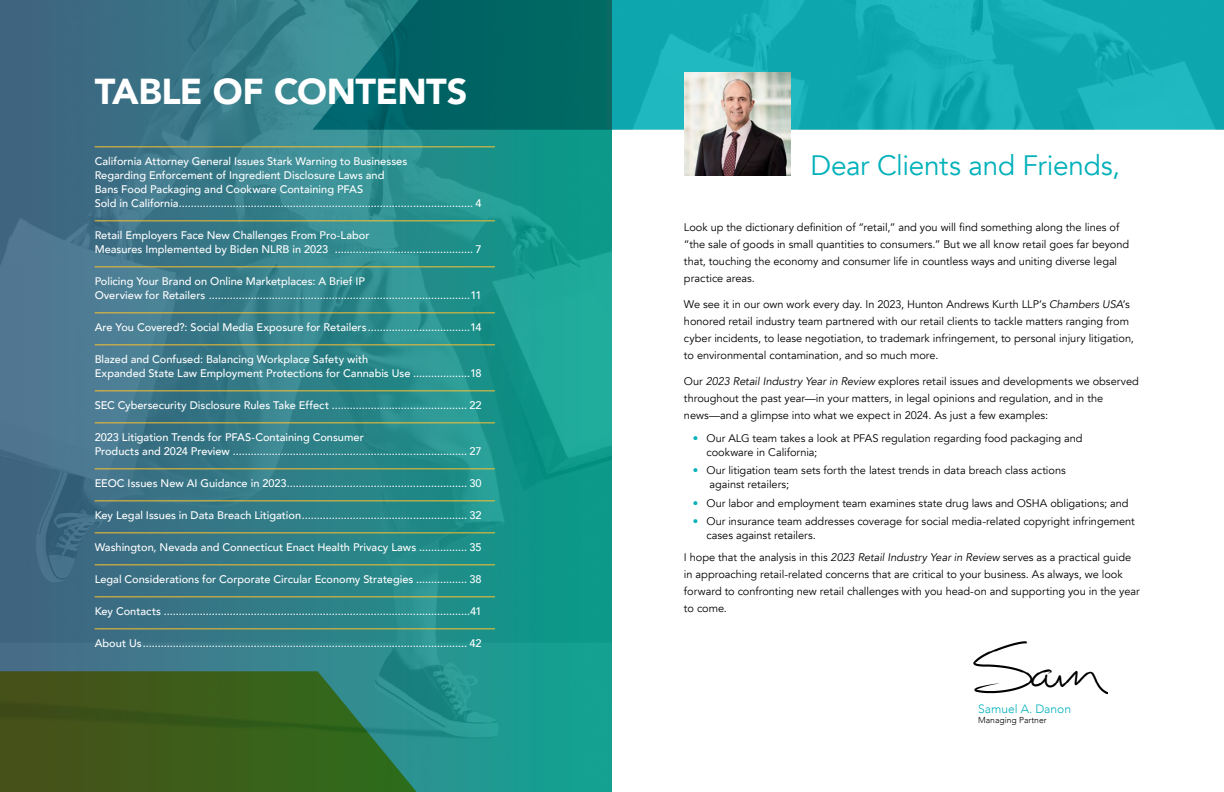
<style>
.page{position:relative;width:1224px;height:792px;background:#fff}
.page>*{position:absolute;margin:0;border:0;box-sizing:border-box;transform-origin:0 0}
.t1{font:900 36px "Avenir";letter-spacing:-.015em;color:#fff}
.t2{font:28px "Avenir";letter-spacing:-.01em;color:#02b1ba}
.t3{font:300 12.1px "Avenir";color:#02b1ba}
.t4{font:500 11px/14px "Avenir";color:#fff}
.t5{font:11px/17px "Avenir";letter-spacing:-.005em;color:#000}
.t6{font:300 8.6px "Avenir";color:#000}
.s1{font-style:italic}
.s2{color:#02b1ba}
</style>
<div class="page">
<img style="left:0;top:0;width:612px;height:792px">
<svg style="left:0;top:671px;width:547px;height:121px;background:#346e40"></svg>
<hr style="left:95px;top:146px;width:400px;height:1px;background:#fcbf30">
<hr style="left:95px;top:220px;width:400px;height:1px;background:#fcbf30">
<hr style="left:95px;top:266px;width:400px;height:1px;background:#fcbf30">
<hr style="left:95px;top:312px;width:400px;height:1px;background:#fcbf30">
<hr style="left:95px;top:344px;width:400px;height:1px;background:#fcbf30">
<hr style="left:95px;top:390px;width:400px;height:1px;background:#fcbf30">
<hr style="left:95px;top:422px;width:400px;height:1px;background:#fcbf30">
<hr style="left:95px;top:468px;width:400px;height:1px;background:#fcbf30">
<hr style="left:95px;top:500px;width:400px;height:1px;background:#fcbf30">
<hr style="left:95px;top:532px;width:400px;height:1px;background:#fcbf30">
<hr style="left:95px;top:564px;width:400px;height:1px;background:#fcbf30">
<hr style="left:95px;top:596px;width:400px;height:1px;background:#fcbf30">
<hr style="left:95px;top:628px;width:400px;height:1px;background:#fcbf30">
<img style="left:974px;top:641px;width:134px;height:53px">
<svg style="left:312px;top:0;width:296px;height:130px;background:#0a6d6d"></svg>
<img style="left:608px;top:0;width:616px;height:130px">
<img style="left:684px;top:72px;width:107px;height:103px">
<h1 class="t1" style="left:95px;top:61px;width:374px">TABLE OF CONTENTS</h1>
<p class="t4" style="left:95px;top:154px;width:389px">California Attorney General Issues Stark Warning to Businesses<br>Regarding Enforcement of Ingredient Disclosure Laws and<br>Bans Food Packaging and Cookware Containing PFAS<br>Sold in California.................................................................................................. 4</p>
<p class="t4" style="left:95px;top:228px;width:389px">Retail Employers Face New Challenges From Pro-Labor<br>Measures Implemented by Biden NLRB in 2023 .............................................. 7</p>
<p class="t4" style="left:95px;top:274px;width:389px">Policing Your Brand on Online Marketplaces: A Brief IP<br>Overview for Retailers .......................................................................................11</p>
<p class="t4" style="left:95px;top:320px;width:389px">Are You Covered?: Social Media Exposure for Retailers ..................................14</p>
<p class="t4" style="left:95px;top:352px;width:389px">Blazed and Confused: Balancing Workplace Safety with<br>Expanded State Law Employment Protections for Cannabis Use ...................18</p>
<p class="t4" style="left:95px;top:398px;width:389px">SEC Cybersecurity Disclosure Rules Take Effect ............................................. 22</p>
<p class="t4" style="left:95px;top:430px;width:389px">2023 Litigation Trends for PFAS-Containing Consumer<br>Products and 2024 Preview .............................................................................. 27</p>
<p class="t4" style="left:95px;top:476px;width:389px">EEOC Issues New AI Guidance in 2023............................................................ 30</p>
<p class="t4" style="left:95px;top:508px;width:389px">Key Legal Issues in Data Breach Litigation....................................................... 32</p>
<p class="t4" style="left:95px;top:540px;width:389px">Washington, Nevada and Connecticut Enact Health Privacy Laws ................ 35</p>
<p class="t4" style="left:95px;top:572px;width:389px">Legal Considerations for Corporate Circular Economy Strategies ................. 38</p>
<p class="t4" style="left:95px;top:604px;width:389px">Key Contacts ......................................................................................................41</p>
<p class="t4" style="left:95px;top:636px;width:389px">About Us............................................................................................................ 42</p>
<h2 class="t2" style="left:811px;top:149px;width:311px">Dear Clients and Friends,</h2>
<p class="t5" style="left:684px;top:219px;width:447px">Look up the dictionary definition of “retail,” and you will find something along the lines of “the sale of goods in small quantities to consumers.” But we all know retail goes far beyond that, touching the economy and consumer life in countless ways and uniting diverse legal practice areas.</p>
<p class="t5" style="left:684px;top:296px;width:451px">We see it in our own work every day. In 2023, Hunton Andrews Kurth LLP’s <span class="s1">Chambers USA</span>’s honored retail industry team partnered with our retail clients to tackle matters ranging from cyber incidents, to lease negotiation, to trademark infringement, to personal injury litigation, to environmental contamination, and so much more.</p>
<p class="t5" style="left:684px;top:373px;width:456px">Our <span class="s1">2023 Retail Industry Year in Review</span> explores retail issues and developments we observed throughout the past year—in your matters, in legal opinions and regulation, and in the news—and a glimpse into what we expect in 2024. As just a few examples:</p>
<p class="t5" style="left:706px;top:431px;width:378px;line-height:14px;text-indent:-13px"><span class="s2">•</span> Our ALG team takes a look at PFAS regulation regarding food packaging and cookware in California;</p>
<p class="t5" style="left:709px;top:464px;width:358px;line-height:14px;text-indent:-16px"><span class="s2">•</span> Our litigation team sets forth the latest trends in data breach class actions against retailers;</p>
<p class="t5" style="left:693px;top:495px;width:437px"><span class="s2">•</span> Our labor and employment team examines state drug laws and OSHA obligations; and</p>
<p class="t5" style="left:706px;top:515px;width:430px;line-height:14px;text-indent:-13px"><span class="s2">•</span> Our insurance team addresses coverage for social media-related copyright infringement cases against retailers.</p>
<p class="t5" style="left:684px;top:549px;width:457px">I hope that the analysis in this <span class="s1">2023 Retail Industry Year in Review</span> serves as a practical guide in approaching retail-related concerns that are critical to your business. As always, we look forward to confronting new retail challenges with you head-on and supporting you in the year to come.</p>
<p class="t3" style="left:978px;top:701px;width:94px">Samuel A. Danon</p>
<p class="t6" style="left:978px;top:715px;width:70px">Managing Partner</p>
</div>
